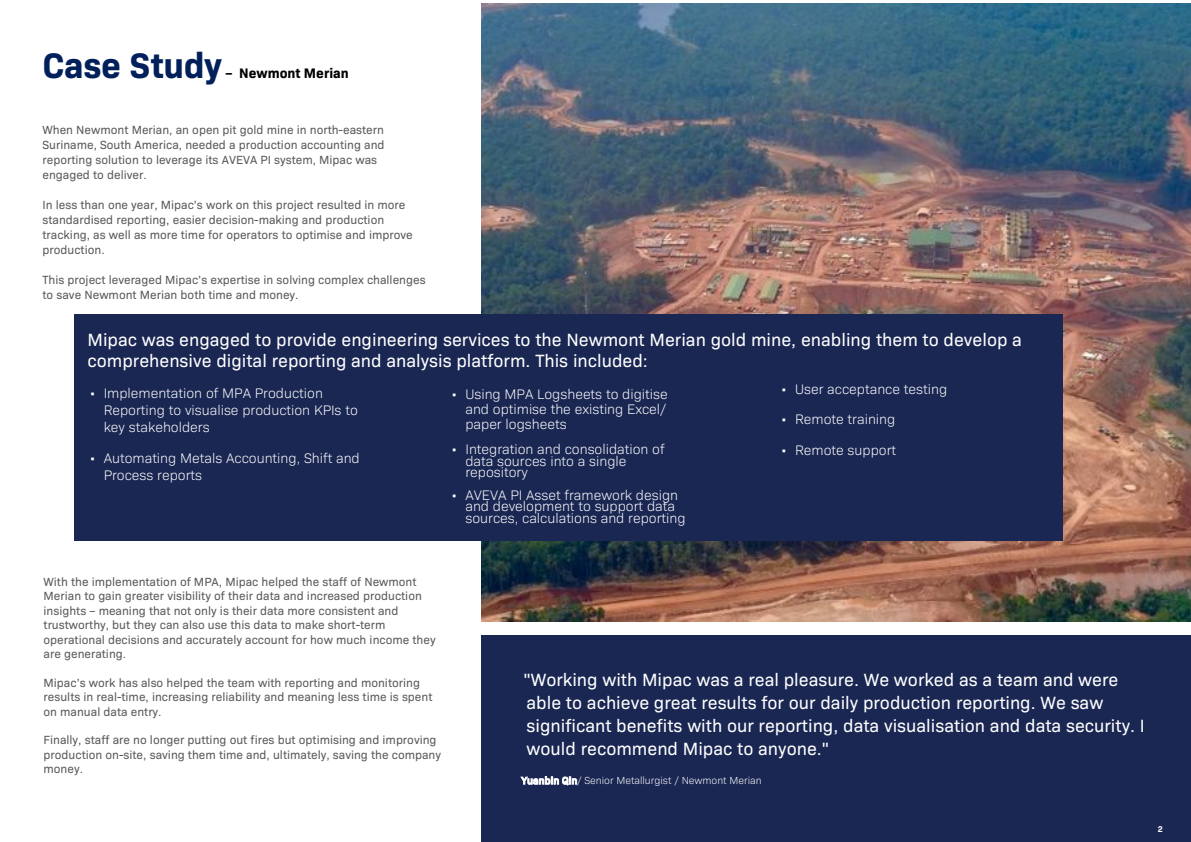
<style>
.page{position:relative;width:1191px;height:842px;background:#fff}
.page>*{position:absolute;margin:0;border:0;box-sizing:border-box;transform-origin:0 0}
.t1{font:700 36px "Bio Sans";letter-spacing:-.01em;color:#011f5b}
.t2{font:18px/23px "Bio Sans";color:#fff}
.t3{font:300 14px/11.6px "Bio Sans";color:#fff}
.t4{font:700 14px "Bio Sans";color:#000}
.t5{font:12px/14.4px "Bio Sans";color:#58595b}
.t6{font:300 10.4px "Bio Sans";color:#fff}
.t7{font:700 8.5px "Bio Sans";color:#fff}
.s1{font-weight:600}
</style>
<div class="page">
<img style="left:481px;top:4px;width:710px;height:617px">
<div style="left:481px;top:636px;width:710px;height:206px;background:#1a2753"></div>
<div style="left:74px;top:314px;width:988px;height:227px;background:#1a2753"></div>
<h1 class="t1" style="left:43px;top:38px;width:181px">Case Study</h1>
<p class="t4" style="left:225px;top:63px;width:125px">– Newmont Merian</p>
<p class="t5" style="left:43px;top:122px;width:343px;line-height:15px">When Newmont Merian, an open pit gold mine in north-eastern Suriname, South America, needed a production accounting and reporting solution to leverage its AVEVA PI system, Mipac was engaged to deliver.</p>
<p class="t5" style="left:43px;top:197px;width:372px;line-height:15px">In less than one year, Mipac’s work on this project resulted in more standardised reporting, easier decision-making and production tracking, as well as more time for operators to optimise and improve production.</p>
<p class="t5" style="left:43px;top:272px;width:384px;line-height:15px">This project leveraged Mipac’s expertise in solving complex challenges to save Newmont Merian both time and money.</p>
<h2 class="t2" style="left:87px;top:327px;width:936px;line-height:21.6px">Mipac was engaged to provide engineering services to the Newmont Merian gold mine, enabling them to develop a comprehensive digital reporting and analysis platform. This included:</h2>
<p class="t3" style="left:104px;top:384px;width:256px;line-height:16.8px;text-indent:-15px">• Implementation of MPA Production<br>Reporting to visualise production KPIs to key stakeholders</p>
<p class="t3" style="left:104px;top:449px;width:258px;line-height:16.8px;text-indent:-15px">• Automating Metals Accounting, Shift and<br>Process reports</p>
<p class="t3" style="left:780px;top:382px;width:168px">• User acceptance testing</p>
<p class="t3" style="left:780px;top:413px;width:116px">• Remote training</p>
<p class="t3" style="left:780px;top:443px;width:117px">• Remote support</p>
<p class="t3" style="left:465px;top:385px;width:204px;line-height:14.9px;text-align:justify;text-indent:-15px">• Using MPA Logsheets to digitise and optimise the existing Excel/ paper logsheets</p>
<p class="t3" style="left:465px;top:443px;width:201px;text-indent:-15px">• Integration and consolidation of data sources into a single repository</p>
<p class="t3" style="left:465px;top:488px;width:222px;text-indent:-15px">• AVEVA PI Asset framework design and development to support data sources, calculations and reporting</p>
<p class="t5" style="left:44px;top:574px;width:393px">With the implementation of MPA, Mipac helped the staff of Newmont Merian to gain greater visibility of their data and increased production insights – meaning that not only is their data more consistent and trustworthy, but they can also use this data to make short-term operational decisions and accurately account for how much income they are generating.</p>
<p class="t5" style="left:44px;top:674px;width:390px">Mipac’s work has also helped the team with reporting and monitoring results in real-time, increasing reliability and meaning less time is spent on manual data entry.</p>
<p class="t5" style="left:44px;top:732px;width:399px">Finally, staff are no longer putting out fires but optimising and improving production on-site, saving them time and, ultimately, saving the company money.</p>
<p class="t2" style="left:523px;top:667px;width:623px">"Working with Mipac was a real pleasure. We worked as a team and were able to achieve great results for our daily production reporting. We saw significant benefits with our reporting, data visualisation and data security. I would recommend Mipac to anyone."</p>
<p class="t6" style="left:521px;top:773px;width:242px"><span class="s1">Yuanbin Qin</span>/ Senior Metallurgist / Newmont Merian</p>
<p class="t7" style="left:1158px;top:822px;width:7px">2</p>
</div>
